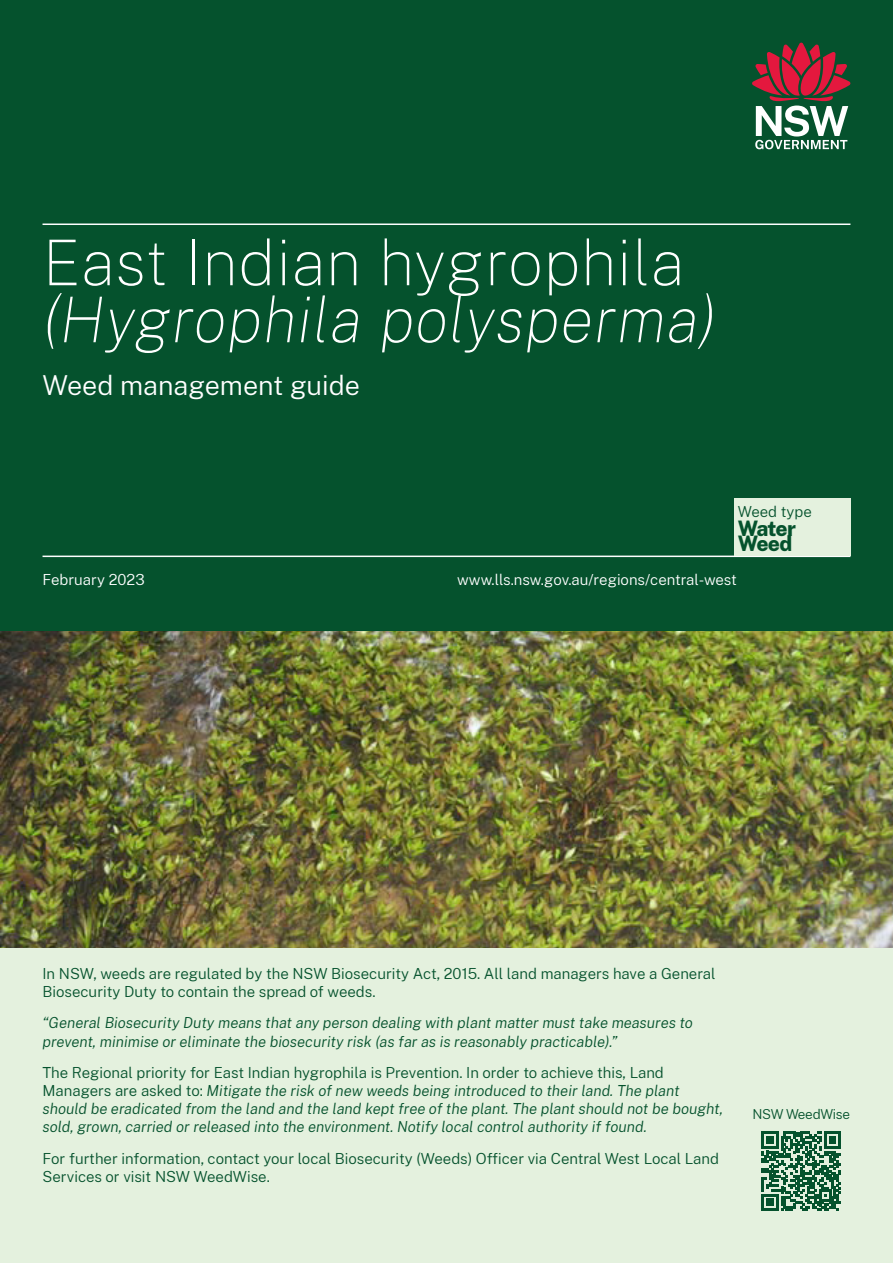
<style>
.page{position:relative;width:893px;height:1263px;background:#fff}
.page>*{position:absolute;margin:0;border:0;box-sizing:border-box;transform-origin:0 0}
.Main_Heading{font:italic 100 63px/57px "Public Sans";letter-spacing:.01em;color:#fff}
.Subtitle{font:300 27px "Public Sans";color:#fff}
.Body{font:800 21px/15px "Public Sans";letter-spacing:-.045em;color:#05522d}
.Body-2{font:italic 300 15px/18.3px "Public Sans";color:#05522d}
.Body-3{font:300 15px/18.3px "Public Sans";color:#05522d}
.t1{font:300 15px "Public Sans";color:#fff}
.Small_Print{font:300 15px "Public Sans";color:#05522d}
.Body-4{font:300 13.5px "Public Sans";letter-spacing:-.02em;color:#05522d}
.s1{font-style:normal}
</style>
<div class="page">
<div style="left:0;top:947px;width:893px;height:316px;background:#e4f1de"></div>
<div style="left:0;top:0;width:893px;height:631px;background:#05522d"></div>
<hr style="left:43px;top:223px;width:807px;height:2px;background:#fff">
<hr style="left:43px;top:556px;width:807px;height:1px;background:#fff">
<svg style="left:752px;top:43px;width:98px;height:106px"></svg>
<img style="left:0;top:631px;width:893px;height:316px">
<div style="left:733px;top:499px;width:117px;height:57px;background:#e4f1de"></div>
<svg style="left:762px;top:1131px;width:79px;height:80px"></svg>
<p class="Main_Heading" style="left:43px;top:232px;width:675px"><span class="s1">East Indian hygrophila </span>(Hygrophila polysperma)</p>
<p class="Subtitle" style="left:43px;top:366px;width:319px">Weed management guide</p>
<p class="Small_Print" style="left:738px;top:501px;width:76px">Weed type</p>
<p class="Body" style="left:738px;top:520px;width:60px">Water<br>Weed</p>
<p class="t1" style="left:43px;top:569px;width:104px">February 2023</p>
<p class="t1" style="left:457px;top:569px;width:281px">www.lls.nsw.gov.au/regions/central-west</p>
<p class="Body-3" style="left:43px;top:963px;width:674px">In NSW, weeds are regulated by the NSW Biosecurity Act, 2015. All land managers have a General<br>Biosecurity Duty to contain the spread of weeds.</p>
<p class="Body-2" style="left:43px;top:1013px;width:652px">“General Biosecurity Duty means that any person dealing with plant matter must take measures to prevent, minimise or eliminate the biosecurity risk (as far as is reasonably practicable).”</p>
<p class="Body-2" style="left:43px;top:1062px;width:682px"><span class="s1">The Regional priority for East Indian hygrophila is Prevention. In order to achieve this, Land Managers are asked to:</span> Mitigate the risk of new weeds being introduced to their land. The plant should be eradicated from the land and the land kept free of the plant. The plant should not be bought, sold, grown, carried or released into the environment. Notify local control authority if found.</p>
<p class="Body-3" style="left:43px;top:1148px;width:678px">For further information, contact your local Biosecurity (Weeds) Officer via Central West Local Land<br>Services or visit NSW WeedWise.</p>
<p class="Body-4" style="left:752px;top:1105px;width:99px">NSW WeedWise</p>
</div>
